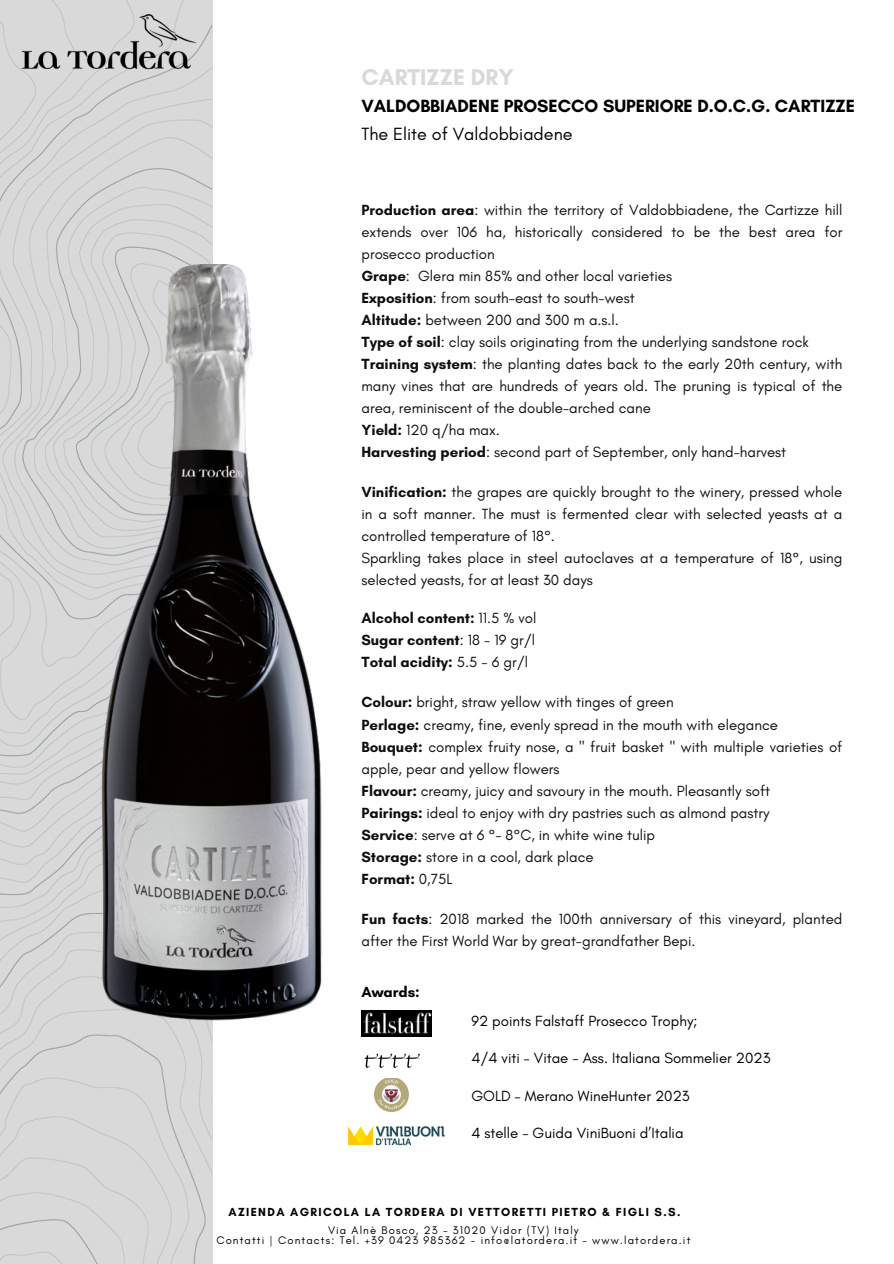
<style>
.page{position:relative;width:894px;height:1264px;background:#fff}
.page>*{position:absolute;margin:0;border:0;box-sizing:border-box;transform-origin:0 0}
.t1{font:700 23.25px "Glacial Indifference";color:#d9d9d9}
.t2{font:700 18px/28.2px "Glacial Indifference";color:#000}
.t3{font:15px/22px "Glacial Indifference";color:#0e1010}
.t4{font:15px "Glacial Indifference";color:#000}
.t5{font:700 15px/22px "Glacial Indifference";color:#0e1010;text-align:justify}
.t6{font:700 15px "Glacial Indifference";color:#000}
.t7{font:700 11.85px "Glacial Indifference";letter-spacing:.115em;color:#000}
.t8{font:11.25px "Glacial Indifference";letter-spacing:.1em;color:#000}
.s1{font-weight:400}
.s2{font-weight:700}
</style>
<div class="page">
<img style="left:0;top:0;width:211px;height:1263px">
<img style="left:89px;top:265px;width:233px;height:757px">
<img style="left:0;top:0;width:209px;height:77px">
<img style="left:361px;top:1010px;width:70px;height:26px">
<img style="left:374px;top:1078px;width:34px;height:33px">
<img style="left:364px;top:1053px;width:56px;height:15px">
<img style="left:347px;top:1126px;width:98px;height:20px">
<h1 class="t1" style="left:361px;top:63px;width:154px">CARTIZZE DRY</h1>
<h2 class="t2" style="left:361px;top:91px;width:495px">VALDOBBIADENE PROSECCO SUPERIORE D.O.C.G. CARTIZZE<br><span class="s1">The Elite of Valdobbiadene</span></h2>
<h4 class="t3" style="left:361px;top:199px;width:482px"><span class="s2">Production area</span>: within the territory of Valdobbiadene, the Cartizze hill extends over 106 ha, historically considered to be the best area for prosecco production<br><span class="s2">Grape</span>: Glera min 85% and other local varieties<br><span class="s2">Exposition</span>: from south-east to south-west<br><span class="s2">Altitude:</span> between 200 and 300 m a.s.l.<br><span class="s2">Type of soil</span>: clay soils originating from the underlying sandstone rock <span class="s2">Training system</span>: the planting dates back to the early 20th century, with many vines that are hundreds of years old. The pruning is typical of the area, reminiscent of the double-arched cane<br><span class="s2">Yield:</span> 120 q/ha max.<br><span class="s2">Harvesting period</span>: second part of September, only hand-harvest</h4>
<p class="t3" style="left:361px;top:481px;width:482px"><span class="s2">Vinification:</span> the grapes are quickly brought to the winery, pressed whole in a soft manner. The must is fermented clear with selected yeasts at a controlled temperature of 18°.<br>Sparkling takes place in steel autoclaves at a temperature of 18°, using selected yeasts, for at least 30 days</p>
<h3 class="t5" style="left:361px;top:607px;width:176px">Alcohol content: <span class="s1">11.5 % vol </span>Sugar content<span class="s1">: 18 - 19 gr/l </span>Total acidity: <span class="s1">5.5 - 6 gr/l</span></h3>
<p class="t3" style="left:361px;top:691px;width:482px"><span class="s2">Colour:</span> bright, straw yellow with tinges of green<br><span class="s2">Perlage:</span> creamy, fine, evenly spread in the mouth with elegance <span class="s2">Bouquet:</span> complex fruity nose, a " fruit basket " with multiple varieties of apple, pear and yellow flowers<br><span class="s2">Flavour:</span> creamy, juicy and savoury in the mouth. Pleasantly soft<br><span class="s2">Pairings:</span> ideal to enjoy with dry pastries such as almond pastry<br><span class="s2">Service</span>: serve at 6 °- 8°C, in white wine tulip<br><span class="s2">Storage:</span> store in a cool, dark place<br><span class="s2">Format:</span> 0,75L</p>
<h4 class="t3" style="left:361px;top:907px;width:482px"><span class="s2">Fun facts</span>: 2018 marked the 100th anniversary of this vineyard, planted after the First World War by great-grandfather Bepi.</h4>
<p class="t6" style="left:361px;top:983px;width:60px">Awards:</p>
<p class="t4" style="left:471px;top:1011px;width:227px">92 points Falstaff Prosecco Trophy;</p>
<p class="t4" style="left:471px;top:1049px;width:301px">4/4 viti – Vitae - Ass. Italiana Sommelier 2023</p>
<p class="t4" style="left:471px;top:1086px;width:220px">GOLD – Merano WineHunter 2023</p>
<p class="t4" style="left:471px;top:1123px;width:214px">4 stelle - Guida ViniBuoni d’Italia</p>
<h4 class="t7" style="left:228px;top:1204px;width:453px">AZIENDA AGRICOLA LA TORDERA DI VETTORETTI PIETRO &amp; FIGLI S.S.</h4>
<h4 class="t8" style="left:328px;top:1222px;width:252px">Via Alnè Bosco, 23 - 31020 Vidor (TV) Italy</h4>
<h4 class="t8" style="left:216px;top:1233px;width:475px">Contatti | Contacts: Tel. +39 0423 985362 - info@latordera.it - www.latordera.it</h4>
</div>
